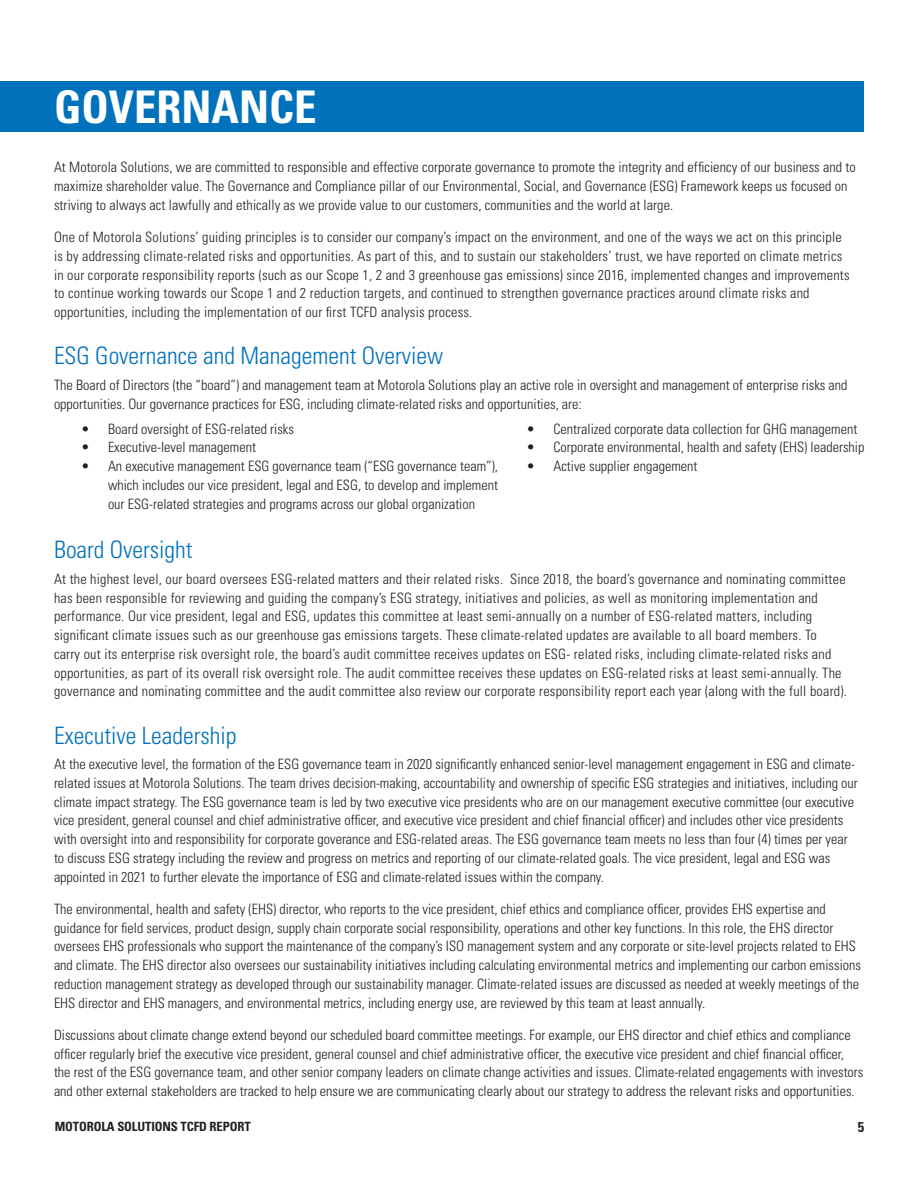
<style>
.page{position:relative;width:918px;height:1188px;background:#fff}
.page>*{position:absolute;margin:0;border:0;box-sizing:border-box;transform-origin:0 0}
.Header_Bar{font:700 condensed 45px "Univers LT Std";color:#fff}
.Header_2{font:300 condensed 24px "Univers LT Std";color:#0072bc}
.Body_Copy_Main{font:300 condensed 14.25px/18.8px "Univers LT Std";color:#231f20}
.t1{font:700 condensed 14.25px "Univers LT Std";color:#231f20}
.t2{font:700 condensed 12.75px "Univers LT Std";letter-spacing:-.01em;color:#231f20}
</style>
<div class="page">
<div style="left:0;top:81px;width:864px;height:51px;background:#0072bc"></div>
<p class="Header_Bar" style="left:54px;top:79px;width:264px">GOVERNANCE</p>
<p class="Body_Copy_Main" style="left:54px;top:158px;width:803px">At Motorola Solutions, we are committed to responsible and effective corporate governance to promote the integrity and efficiency of our business and to maximize shareholder value. The Governance and Compliance pillar of our Environmental, Social, and Governance (ESG) Framework keeps us focused on striving to always act lawfully and ethically as we provide value to our customers, communities and the world at large.</p>
<p class="Body_Copy_Main" style="left:54px;top:228px;width:797px">One of Motorola Solutions’ guiding principles is to consider our company’s impact on the environment, and one of the ways we act on this principle is by addressing climate-related risks and opportunities. As part of this, and to sustain our stakeholders’ trust, we have reported on climate metrics in our corporate responsibility reports (such as our Scope 1, 2 and 3 greenhouse gas emissions) since 2016, implemented changes and improvements to continue working towards our Scope 1 and 2 reduction targets, and continued to strengthen governance practices around climate risks and opportunities, including the implementation of our first TCFD analysis process.</p>
<p class="Header_2" style="left:54px;top:341px;width:391px">ESG Governance and Management Overview</p>
<p class="Body_Copy_Main" style="left:54px;top:375px;width:795px">The Board of Directors (the “board”) and management team at Motorola Solutions play an active role in oversight and management of enterprise risks and opportunities. Our governance practices for ESG, including climate-related risks and opportunities, are:</p>
<p class="Body_Copy_Main" style="left:81px;top:419px;width:214px">• Board oversight of ESG-related risks</p>
<p class="Body_Copy_Main" style="left:81px;top:438px;width:176px">• Executive-level management</p>
<p class="Body_Copy_Main" style="left:108px;top:457px;width:392px;text-align:justify;text-indent:-27px">• An executive management ESG governance team (“ESG governance team”), which includes our vice president, legal and ESG, to develop and implement our ESG-related strategies and programs across our global organization</p>
<p class="Body_Copy_Main" style="left:526px;top:419px;width:332px">• Centralized corporate data collection for GHG management</p>
<p class="Body_Copy_Main" style="left:526px;top:438px;width:339px">• Corporate environmental, health and safety (EHS) leadership</p>
<p class="Body_Copy_Main" style="left:526px;top:457px;width:173px">• Active supplier engagement</p>
<p class="Header_2" style="left:54px;top:536px;width:140px">Board Oversight</p>
<p class="Body_Copy_Main" style="left:54px;top:570px;width:793px">At the highest level, our board oversees ESG-related matters and their related risks. Since 2018, the board’s governance and nominating committee has been responsible for reviewing and guiding the company’s ESG strategy, initiatives and policies, as well as monitoring implementation and performance. Our vice president, legal and ESG, updates this committee at least semi-annually on a number of ESG-related matters, including significant climate issues such as our greenhouse gas emissions targets. These climate-related updates are available to all board members. To carry out its enterprise risk oversight role, the board’s audit committee receives updates on ESG- related risks, including climate-related risks and opportunities, as part of its overall risk oversight role. The audit committee receives these updates on ESG-related risks at least semi-annually. The governance and nominating committee and the audit committee also review our corporate responsibility report each year (along with the full board).</p>
<p class="Header_2" style="left:54px;top:721px;width:184px">Executive Leadership</p>
<p class="Body_Copy_Main" style="left:54px;top:755px;width:805px">At the executive level, the formation of the ESG governance team in 2020 significantly enhanced senior-level management engagement in ESG and climate&shy;related issues at Motorola Solutions. The team drives decision-making, accountability and ownership of specific ESG strategies and initiatives, including our climate impact strategy. The ESG governance team is led by two executive vice presidents who are on our management executive committee (our executive vice president, general counsel and chief administrative officer, and executive vice president and chief financial officer) and includes other vice presidents with oversight into and responsibility for corporate goverance and ESG-related areas. The ESG governance team meets no less than four (4) times per year to discuss ESG strategy including the review and progress on metrics and reporting of our climate-related goals. The vice president, legal and ESG was appointed in 2021 to further elevate the importance of ESG and climate-related issues within the company.</p>
<p class="Body_Copy_Main" style="left:54px;top:900px;width:809px">The environmental, health and safety (EHS) director, who reports to the vice president, chief ethics and compliance officer, provides EHS expertise and guidance for field services, product design, supply chain corporate social responsibility, operations and other key functions. In this role, the EHS director oversees EHS professionals who support the maintenance of the company’s ISO management system and any corporate or site-level projects related to EHS and climate. The EHS director also oversees our sustainability initiatives including calculating environmental metrics and implementing our carbon emissions reduction management strategy as developed through our sustainability manager. Climate-related issues are discussed as needed at weekly meetings of the EHS director and EHS managers, and environmental metrics, including energy use, are reviewed by this team at least annually.</p>
<p class="Body_Copy_Main" style="left:54px;top:1026px;width:811px">Discussions about climate change extend beyond our scheduled board committee meetings. For example, our EHS director and chief ethics and compliance officer regularly brief the executive vice president, general counsel and chief administrative officer, the executive vice president and chief financial officer, the rest of the ESG governance team, and other senior company leaders on climate change activities and issues. Climate-related engagements with investors and other external stakeholders are tracked to help ensure we are communicating clearly about our strategy to address the relevant risks and opportunities.</p>
<p class="t2" style="left:55px;top:1119px;width:198px">MOTOROLA SOLUTIONS TCFD REPORT</p>
<p class="t1" style="left:858px;top:1119px;width:8px">5</p>
</div>
